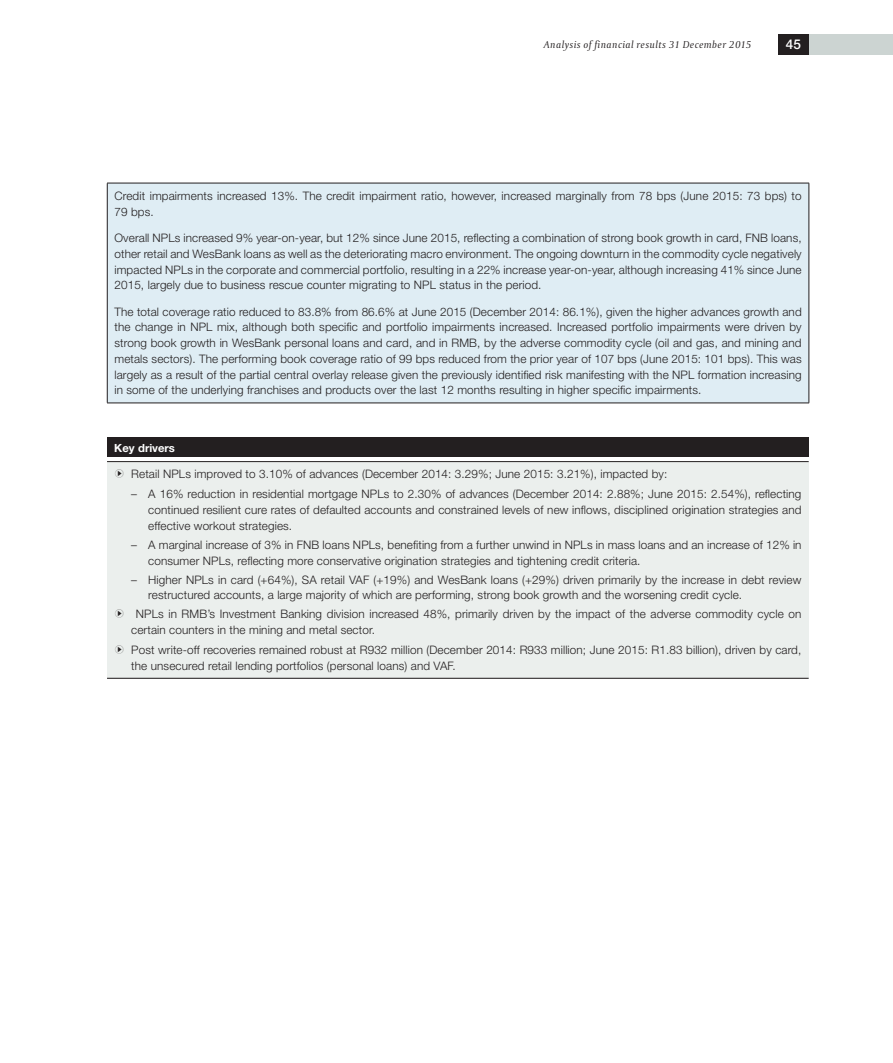
<style>
.page{position:relative;width:893px;height:1063px;background:#fff}
.page>*{position:absolute;margin:0;border:0;box-sizing:border-box;transform-origin:0 0}
.t1{font:500 13.5px "Helvetica Neue LT Std";color:#fff}
.t2{font:300 11.7px/15.8px "Helvetica Neue LT Std";letter-spacing:.01em;color:#231f20}
.t3{font:700 11.25px "Helvetica Neue LT Std";color:#fff}
.t4{font:italic 10.5px "Capitolium 2";letter-spacing:.04em;color:#231f20}
.s1{font-family:"Simple Direction Arrows";font-weight:400;font-size:12.75px}
</style>
<div class="page">
<div style="left:809px;top:34px;width:84px;height:21px;background:#ccd4d2"></div>
<div style="left:778px;top:34px;width:31px;height:21px;background:#231f20"></div>
<div style="left:107px;top:183px;width:702px;height:220px;background:#dfedf4"></div>
<hr style="left:107px;top:183px;width:702px;height:1px;background:#231f20">
<hr style="left:107px;top:183px;width:1px;height:220px;background:#231f20">
<hr style="left:809px;top:183px;width:1px;height:220px;background:#231f20">
<hr style="left:107px;top:403px;width:702px;height:1px;background:#231f20">
<div style="left:107px;top:437px;width:702px;height:20px;background:#231f20"></div>
<div style="left:107px;top:462px;width:702px;height:216px;background:#ebefed"></div>
<hr style="left:107px;top:461px;width:702px;height:1px;background:#231f20">
<hr style="left:107px;top:678px;width:702px;height:1px;background:#231f20">
<p class="t4" style="left:544px;top:38px;width:209px">Analysis of financial results 31 December 2015</p>
<p class="t1" style="left:786px;top:36px;width:17px">45</p>
<p class="t2" style="left:114px;top:188px;width:689px">Credit impairments increased 13%. The credit impairment ratio, however, increased marginally from 78 bps (June 2015: 73 bps) to<br>79 bps.</p>
<p class="t2" style="left:114px;top:230px;width:689px;text-align:justify">Overall NPLs increased 9% year-on-year, but 12% since June 2015, reflecting a combination of strong book growth in card, FNB loans, other retail and WesBank loans as well as the deteriorating macro environment. The ongoing downturn in the commodity cycle negatively impacted NPLs in the corporate and commercial portfolio, resulting in a 22% increase year-on-year, although increasing 41% since June 2015, largely due to business rescue counter migrating to NPL status in the period.</p>
<p class="t2" style="left:114px;top:303px;width:689px;text-align:justify">The total coverage ratio reduced to 83.8% from 86.6% at June 2015 (December 2014: 86.1%), given the higher advances growth and the change in NPL mix, although both specific and portfolio impairments increased. Increased portfolio impairments were driven by strong book growth in WesBank personal loans and card, and in RMB, by the adverse commodity cycle (oil and gas, and mining and metals sectors). The performing book coverage ratio of 99 bps reduced from the prior year of 107 bps (June 2015: 101 bps). This was largely as a result of the partial central overlay release given the previously identified risk manifesting with the NPL formation increasing in some of the underlying franchises and products over the last 12 months resulting in higher specific impairments.</p>
<p class="t3" style="left:114px;top:441px;width:62px">Key drivers</p>
<p class="t2" style="left:114px;top:466px;width:555px"><span class="s1">&amp;</span> Retail NPLs improved to 3.10% of advances (December 2014: 3.29%; June 2015: 3.21%), impacted by:</p>
<p class="t2" style="left:148px;top:486px;width:655px;text-align:justify;text-indent:-17px">– A 16% reduction in residential mortgage NPLs to 2.30% of advances (December 2014: 2.88%; June 2015: 2.54%), reflecting continued resilient cure rates of defaulted accounts and constrained levels of new inflows, disciplined origination strategies and effective workout strategies.</p>
<p class="t2" style="left:148px;top:537px;width:655px;text-indent:-17px">– A marginal increase of 3% in FNB loans NPLs, benefiting from a further unwind in NPLs in mass loans and an increase of 12% in consumer NPLs, reflecting more conservative origination strategies and tightening credit criteria.</p>
<p class="t2" style="left:148px;top:571px;width:655px;text-indent:-17px">– Higher NPLs in card (+64%), SA retail VAF (+19%) and WesBank loans (+29%) driven primarily by the increase in debt review restructured accounts, a large majority of which are performing, strong book growth and the worsening credit cycle.</p>
<p class="t2" style="left:131px;top:606px;width:672px;text-indent:-17px"><span class="s1">&amp;</span> NPLs in RMB’s Investment Banking division increased 48%, primarily driven by the impact of the adverse commodity cycle on certain counters in the mining and metal sector.</p>
<p class="t2" style="left:131px;top:642px;width:672px;text-indent:-17px"><span class="s1">&amp;</span> Post write-off recoveries remained robust at R932 million (December 2014: R933 million; June 2015: R1.83 billion), driven by card, the unsecured retail lending portfolios (personal loans) and VAF.</p>
</div>
